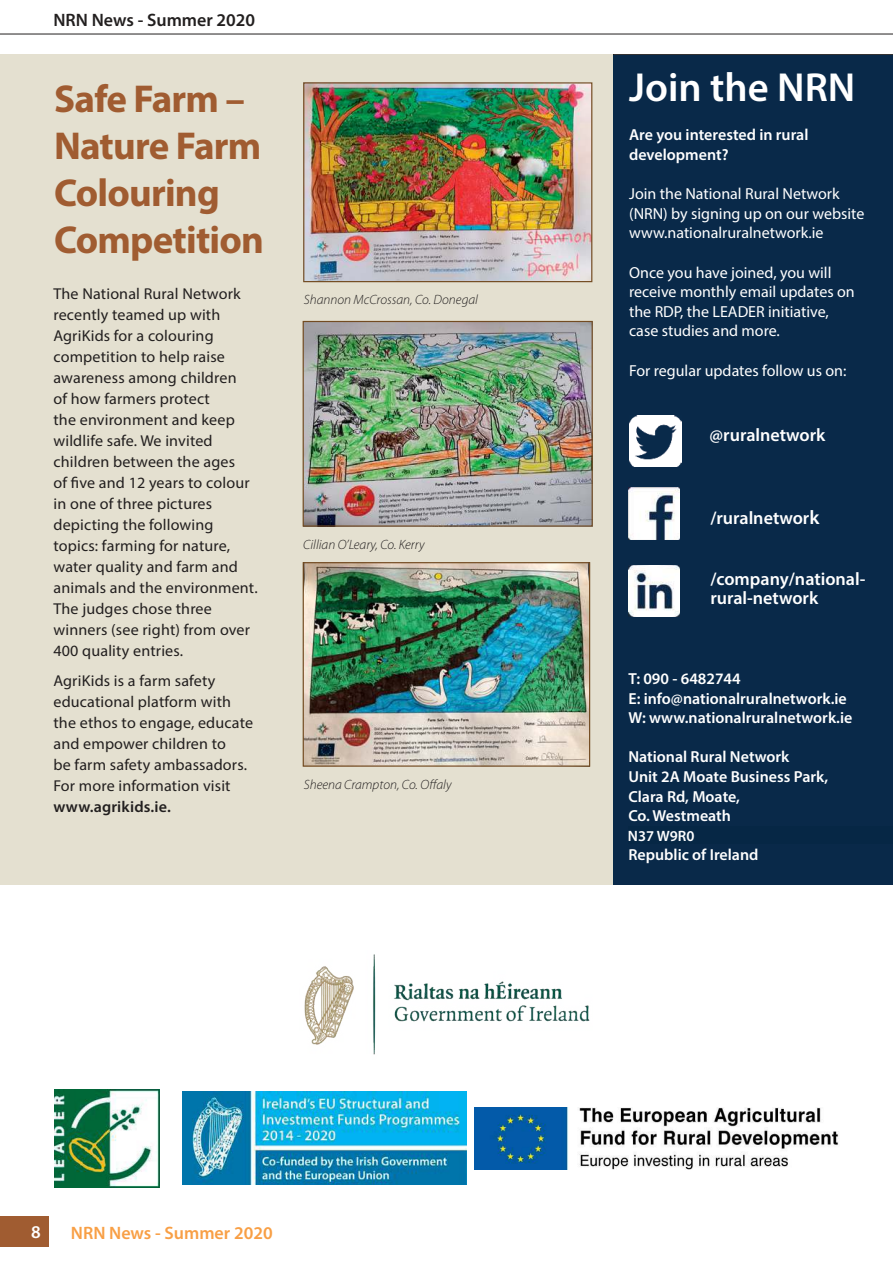
<style>
.page{position:relative;width:893px;height:1263px;background:#fff}
.page>*{position:absolute;margin:0;border:0;box-sizing:border-box;transform-origin:0 0}
.t1{font:600 40.65px "Myriad Pro";color:#fff}
.t2{font:700 39px/46.8px "Myriad Pro";letter-spacing:-.02em;color:#a05c31}
.t3{font:600 18.15px/19.6px "Myriad Pro";color:#fff}
.t4{font:600 18px "Myriad Pro";color:#221f1f}
.t5{font:600 18px "Myriad Pro";color:#f89f45}
.t6{font:600 18px "Myriad Pro";color:#fff}
.t7{font:16.05px/19.6px "Myriad Pro";color:#fff}
.t8{font:600 16.05px/19.6px "Myriad Pro";color:#fff}
.t9{font:15.75px/21px "Myriad Pro";letter-spacing:.01em;color:#221f1f}
.t10{font:600 15.75px "Myriad Pro";letter-spacing:.01em;color:#221f1f}
.t11{font:600 15px "Myriad Pro";color:#fff}
.t12{font:italic 300 13.5px "Myriad Pro";color:#221f1f}
.s1{font-size:19.65px}
</style>
<div class="page">
<div style="left:0;top:54px;width:614px;height:830px;background:#e4e0d0"></div>
<hr style="left:0;top:34px;width:893px;height:1px;background:#221f1f">
<div style="left:0;top:1216px;width:49px;height:31px;background:#a05c31"></div>
<div style="left:614px;top:55px;width:279px;height:829px;background:#092949"></div>
<img style="left:629px;top:488px;width:51px;height:51px">
<img style="left:628px;top:565px;width:52px;height:51px">
<img style="left:630px;top:415px;width:51px;height:52px">
<svg style="left:613px;top:54px;width:280px;height:1px"></svg>
<img style="left:474px;top:1107px;width:365px;height:62px">
<img style="left:182px;top:1092px;width:285px;height:92px">
<img style="left:55px;top:1089px;width:105px;height:98px">
<img style="left:304px;top:954px;width:286px;height:101px">
<div style="left:628px;top:826px;width:264px;height:18px;background:#062745"></div>
<img style="left:305px;top:564px;width:283px;height:201px">
<div style="left:303px;top:562px;width:287px;height:205px;border:1px solid #734c22"></div>
<img style="left:305px;top:323px;width:286px;height:202px">
<div style="left:303px;top:321px;width:290px;height:206px;border:1px solid #734c22"></div>
<img style="left:305px;top:84px;width:285px;height:196px">
<div style="left:303px;top:82px;width:289px;height:200px;border:1px solid #734c22"></div>
<p class="t4" style="left:53px;top:13px;width:203px">NRN News - Summer 2020</p>
<h2 class="t2" style="left:54px;top:79px;width:212px">Safe Farm –<br>Nature Farm<br>Colouring<br>Competition</h2>
<h1 class="t1" style="left:629px;top:72px;width:228px">Join the NRN</h1>
<p class="t8" style="left:629px;top:126px;width:181px">Are you interested in rural development?</p>
<p class="t7" style="left:629px;top:185px;width:237px">Join the National Rural Network (NRN) by signing up on our website www.nationalruralnetwork.ie</p>
<p class="t7" style="left:629px;top:264px;width:227px">Once you have joined, you will receive monthly email updates on the RDP, the LEADER initiative, case studies and more.</p>
<p class="t7" style="left:629px;top:362px;width:219px">For regular updates follow us on:</p>
<p class="t9" style="left:53px;top:285px;width:206px">The National Rural Network recently teamed up with<br>AgriKids for a colouring competition to help raise awareness among children<br>of how farmers protect<br>the environment and keep wildlife safe. We invited children between the ages<br>of five and 12 years to colour in one of three pictures depicting the following topics: farming for nature, water quality and farm and animals and the environment.<br>The judges chose three winners (see right) from over<br>400 quality entries.</p>
<p class="t9" style="left:53px;top:671px;width:201px">AgriKids is a farm safety educational platform with the ethos to engage, educate and empower children to<br>be farm safety ambassadors.<br>For more information visit</p>
<p class="t10" style="left:53px;top:800px;width:119px">www.agrikids.ie.</p>
<p class="t12" style="left:304px;top:294px;width:176px">Shannon McCrossan, Co. Donegal</p>
<p class="t3" style="left:710px;top:426px;width:117px">@ruralnetwork</p>
<p class="t3" style="left:710px;top:509px;width:111px">/ruralnetwor<span class="s1">k</span></p>
<p class="t12" style="left:303px;top:539px;width:123px">Cillian O’Leary, Co. Kerry</p>
<p class="t3" style="left:710px;top:570px;width:157px">/company/national&shy;rural-network</p>
<p class="t8" style="left:628px;top:670px;width:225px">T: 090 - 6482744<br>E: info@nationalruralnetwork.ie<br>W: www.nationalruralnetwork.ie</p>
<p class="t8" style="left:628px;top:748px;width:201px">National Rural Network<br>Unit 2A Moate Business Park,<br>Clara Rd, Moate,<br>Co. Westmeath<br>Eircode N37 W9R0<br>Republic of Ireland</p>
<p class="t12" style="left:304px;top:779px;width:149px">Sheena Crampton, Co. Offaly</p>
<p class="t11" style="left:628px;top:830px;width:68px">N37 W9R0</p>
<p class="t6" style="left:31px;top:1225px;width:11px">8</p>
<p class="t5" style="left:71px;top:1226px;width:203px">NRN News - Summer 2020</p>
</div>
